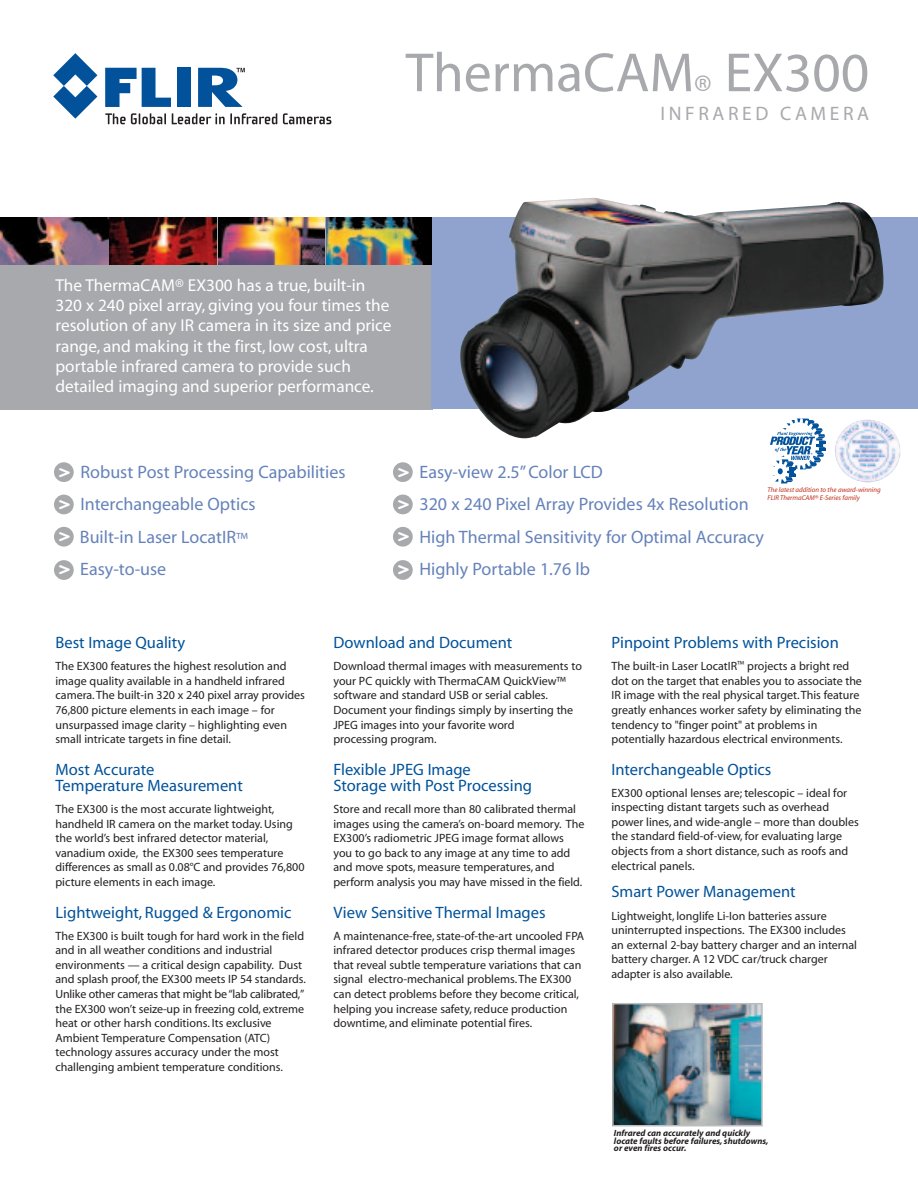
<style>
.page{position:relative;width:918px;height:1188px;background:#fff}
.page>*{position:absolute;margin:0;border:0;box-sizing:border-box;transform-origin:0 0}
.t1{font:55.5px "Myriad";color:#a8a9ad}
.t2{font:700 23.25px/32.7px "Cholla Sans";color:#fff;text-align:justify}
.t3{font:19.5px "Myriad";letter-spacing:.185em;color:#a8a9ad}
.t4{font:18px/32.4px "Myriad";color:#6582ba}
.t5{font:17.25px/20.2px "Myriad";color:#fff}
.t6{font:16.5px/16.5px "Myriad";color:#01529a}
.t7{font:12px/14.5px "Myriad";color:#231f20}
.t8{font:italic 700 9px/7.6px "Myriad";color:#231f20}
.t9{font:italic 6.9px/8.2px "Myriad";color:#c02d19}
.s1{font-size:15px}
</style>
<div class="page">
<div style="left:0;top:217px;width:432px;height:193px;background:#a8a9ad"></div>
<div style="left:431px;top:218px;width:487px;height:191px;background:#90a3ce"></div>
<img style="left:459px;top:198px;width:425px;height:241px">
<div style="left:54px;top:462px;width:20px;height:20px;background:#a8a9ad;border-radius:50%"></div>
<div style="left:54px;top:495px;width:20px;height:19px;background:#a8a9ad;border-radius:50%"></div>
<div style="left:54px;top:527px;width:20px;height:20px;background:#a8a9ad;border-radius:50%"></div>
<div style="left:54px;top:560px;width:20px;height:20px;background:#a8a9ad;border-radius:50%"></div>
<div style="left:393px;top:462px;width:20px;height:20px;background:#a8a9ad;border-radius:50%"></div>
<div style="left:393px;top:495px;width:20px;height:19px;background:#a8a9ad;border-radius:50%"></div>
<div style="left:393px;top:527px;width:20px;height:20px;background:#a8a9ad;border-radius:50%"></div>
<img style="left:1px;top:218px;width:107px;height:47px">
<img style="left:326px;top:218px;width:105px;height:47px">
<img style="left:110px;top:218px;width:106px;height:47px">
<img style="left:218px;top:218px;width:106px;height:47px">
<div style="left:0;top:164px;width:441px;height:54px;background:#fff"></div>
<svg style="left:770px;top:419px;width:56px;height:64px"></svg>
<img style="left:835px;top:420px;width:65px;height:63px">
<img style="left:615px;top:1006px;width:145px;height:117px">
<div style="left:612px;top:1003px;width:151px;height:123px;border:2px solid #bcbdc0"></div>
<svg style="left:105px;top:68px;width:66px;height:39px"></svg>
<div style="left:177px;top:68px;width:14px;height:39px;background:#01529b"></div>
<svg style="left:53px;top:53px;width:44px;height:66px"></svg>
<svg style="left:198px;top:68px;width:47px;height:39px"></svg>
<svg style="left:105px;top:113px;width:61px;height:11px"></svg>
<svg style="left:172px;top:113px;width:105px;height:11px"></svg>
<svg style="left:283px;top:113px;width:48px;height:11px"></svg>
<div style="left:393px;top:560px;width:20px;height:20px;background:#a8a9ad;border-radius:50%"></div>
<h1 class="t1" style="left:406px;top:52px;width:465px">ThermaCAM<sub>®</sub> EX300</h1>
<h3 class="t3" style="left:661px;top:106px;width:210px">INFRARED CAMERA</h3>
<p class="t5" style="left:56px;top:276px;width:338px">The ThermaCAM® EX300 has a true, built-in 320 x 240 pixel array, giving you four times the resolution of any IR camera in its size and price range, and making it the first, low cost, ultra portable infrared camera to provide such detailed imaging and superior performance.</p>
<h3 class="t4" style="left:80px;top:457px;width:267px">Robust Post Processing Capabilities<br>Interchangeable Optics<br>Built-in Laser LocatIR<span class="s1">™<br></span>Easy-to-use</h3>
<h3 class="t4" style="left:420px;top:457px;width:346px">Easy-view 2.5” Color LCD<br>320 x 240 Pixel Array Provides 4x Resolution High Thermal Sensitivity for Optimal Accuracy Highly Portable 1.76 lb</h3>
<h2 class="t2" style="left:59px;top:454px;width:14px">&gt;</h2>
<h2 class="t2" style="left:398px;top:454px;width:14px;line-height:32.2px">&gt; &gt; &gt;</h2>
<p class="t9" style="left:767px;top:486px;width:115px">The latest addition to the award-winning<br>FLIR ThermaCAM® E-Series family</p>
<h2 class="t2" style="left:59px;top:486px;width:14px">&gt; &gt; &gt;</h2>
<h2 class="t2" style="left:398px;top:552px;width:14px">&gt;</h2>
<h3 class="t6" style="left:56px;top:636px;width:131px">Best Image Quality</h3>
<p class="t7" style="left:56px;top:660px;width:251px">The EX300 features the highest resolution and image quality available in a handheld infrared camera. The built-in 320 x 240 pixel array provides 76,800 picture elements in each image – for unsurpassed image clarity – highlighting even small intricate targets in fine detail.</p>
<h3 class="t6" style="left:56px;top:762px;width:189px">Most Accurate<br>Temperature Measurement</h3>
<p class="t7" style="left:56px;top:803px;width:251px">The EX300 is the most accurate lightweight, handheld IR camera on the market today. Using the world’s best infrared detector material, vanadium oxide, the EX300 sees temperature differences as small as 0.08°C and provides 76,800 picture elements in each image.</p>
<h3 class="t6" style="left:56px;top:905px;width:237px">Lightweight, Rugged &amp; Ergonomic</h3>
<p class="t7" style="left:56px;top:930px;width:252px">The EX300 is built tough for hard work in the field and in all weather conditions and industrial environments — a critical design capability. Dust and splash proof, the EX300 meets IP 54 standards.<br>Unlike other cameras that might be “lab calibrated,” the EX300 won’t seize-up in freezing cold, extreme heat or other harsh conditions. Its exclusive Ambient Temperature Compensation (ATC) technology assures accuracy under the most challenging ambient temperature conditions.</p>
<h3 class="t6" style="left:333px;top:636px;width:180px">Download and Document</h3>
<p class="t7" style="left:333px;top:660px;width:250px">Download thermal images with measurements to your PC quickly with ThermaCAM QuickView™ software and standard USB or serial cables.<br>Document your findings simply by inserting the JPEG images into your favorite word<br>processing program.</p>
<h3 class="t6" style="left:333px;top:762px;width:200px">Flexible JPEG Image<br>Storage with Post Processing</h3>
<p class="t7" style="left:333px;top:803px;width:252px">Store and recall more than 80 calibrated thermal images using the camera’s on-board memory. The EX300’s radiometric JPEG image format allows you to go back to any image at any time to add and move spots, measure temperatures, and perform analysis you may have missed in the field.</p>
<h3 class="t6" style="left:333px;top:905px;width:214px">View Sensitive Thermal Images</h3>
<p class="t7" style="left:333px;top:930px;width:252px">A maintenance-free, state-of-the-art uncooled FPA infrared detector produces crisp thermal images that reveal subtle temperature variations that can signal electro-mechanical problems. The EX300 can detect problems before they become critical, helping you increase safety, reduce production downtime, and eliminate potential fires.</p>
<h3 class="t6" style="left:612px;top:636px;width:229px">Pinpoint Problems with Precision</h3>
<p class="t7" style="left:612px;top:660px;width:252px">The built-in Laser LocatIR<sup>™</sup> projects a bright red dot on the target that enables you to associate the IR image with the real physical target. This feature greatly enhances worker safety by eliminating the tendency to "finger point" at problems in potentially hazardous electrical environments.</p>
<h3 class="t6" style="left:612px;top:762px;width:162px">Interchangeable Optics</h3>
<p class="t7" style="left:612px;top:787px;width:249px">EX300 optional lenses are; telescopic – ideal for inspecting distant targets such as overhead power lines, and wide-angle – more than doubles the standard field-of-view, for evaluating large objects from a short distance, such as roofs and electrical panels.</p>
<h3 class="t6" style="left:612px;top:885px;width:186px">Smart Power Management</h3>
<p class="t7" style="left:612px;top:909px;width:247px">Lightweight, longlife Li-Ion batteries assure uninterrupted inspections. The EX300 includes an external 2-bay battery charger and an internal battery charger. A 12 VDC car/truck charger adapter is also available.</p>
<p class="t8" style="left:614px;top:1130px;width:156px">Infrared can accurately and quickly locate faults before failures, shutdowns, or even fires occur.</p>
</div>
